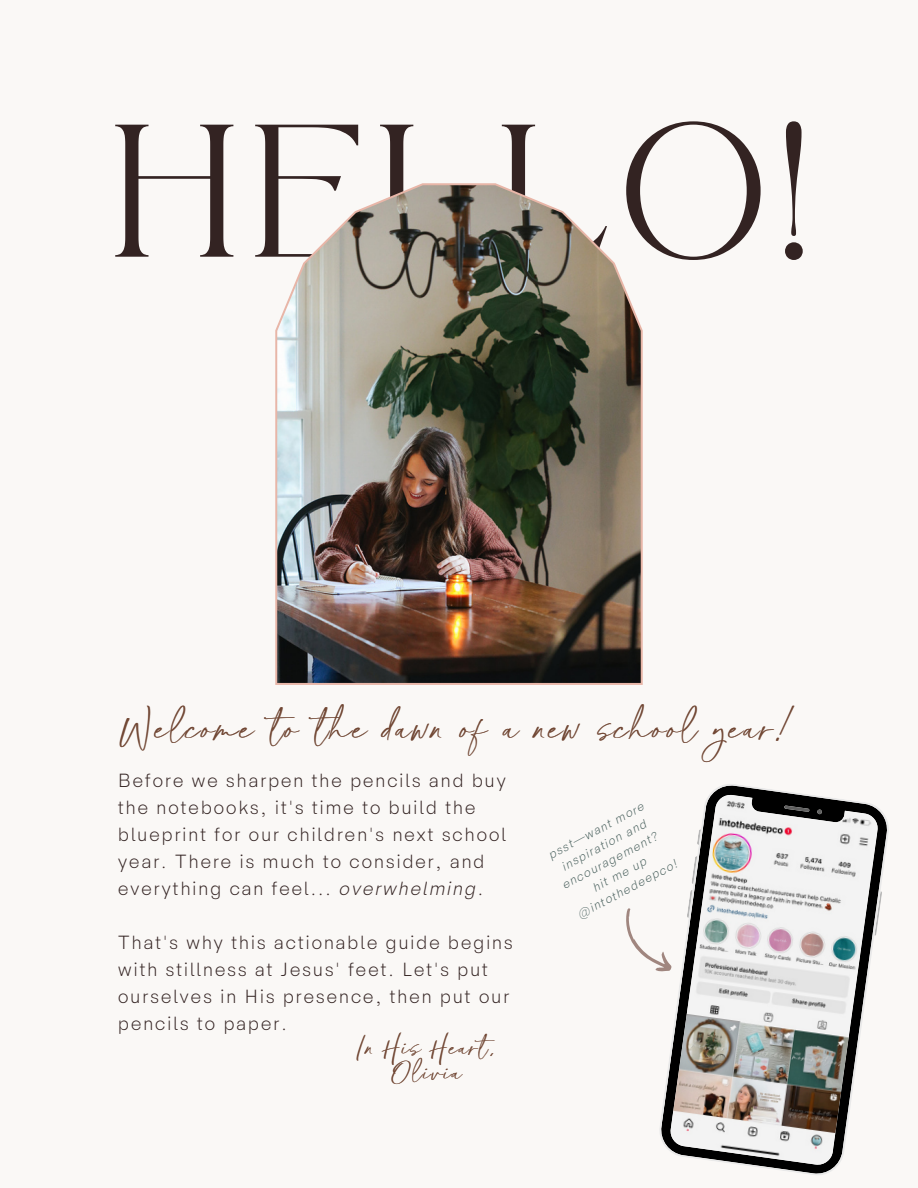
<style>
.page{position:relative;width:918px;height:1188px;background:#faf8f6}
.page>*{position:absolute;margin:0;border:0;box-sizing:border-box;transform-origin:0 0}
.t1{font:132px "TANAEGEAN";letter-spacing:.085em;color:#332322}
.t2{font:33px "Beyond Sweet";letter-spacing:.05em;color:#714734}
.t3{font:21.45px "Beyond Sweet";letter-spacing:.05em;color:#714734}
.t4{font:300 19.35px/27px "HK Sentiments";letter-spacing:.075em;color:#332322}
.t5{font:italic 300 12.45px/16.6px "HK Sentiments";color:#445c59;text-align:center}
.s1{font-style:italic}
</style>
<div class="page">
<img style="left:275px;top:183px;width:368px;height:502px">
<svg style="left:659px;top:784px;width:230px;height:391px"></svg>
<svg style="left:626px;top:907px;width:51px;height:72px"></svg>
<p class="t1" style="left:110px;top:116px;width:700px">HELLO!</p>
<p class="t2" style="left:123px;top:721px;width:673px">Welcome to the dawn of a new school year!</p>
<p class="t4" style="left:118px;top:768px;width:390px">Before we sharpen the pencils and buy the notebooks, it's time to build the blueprint for our children's next school year. There is much to consider, and everything can feel... <span class="s1">overwhelming</span>.</p>
<p class="t4" style="left:118px;top:930px;width:397px">That's why this actionable guide begins with stillness at Jesus' feet. Let's put ourselves in His presence, then put our pencils to paper.</p>
<p class="t3" style="left:357px;top:1043px;width:143px">In His Heart,</p>
<p class="t5" style="left:544px;top:849px;width:110px;rotate:-28deg">psst—want more inspiration and encouragement?</p>
<p class="t5" style="left:567px;top:893px;width:113px;rotate:-28deg">hit me up @intothedeepco!</p>
<p class="t3" style="left:392px;top:1068px;width:72px">Olivia</p>
</div>
